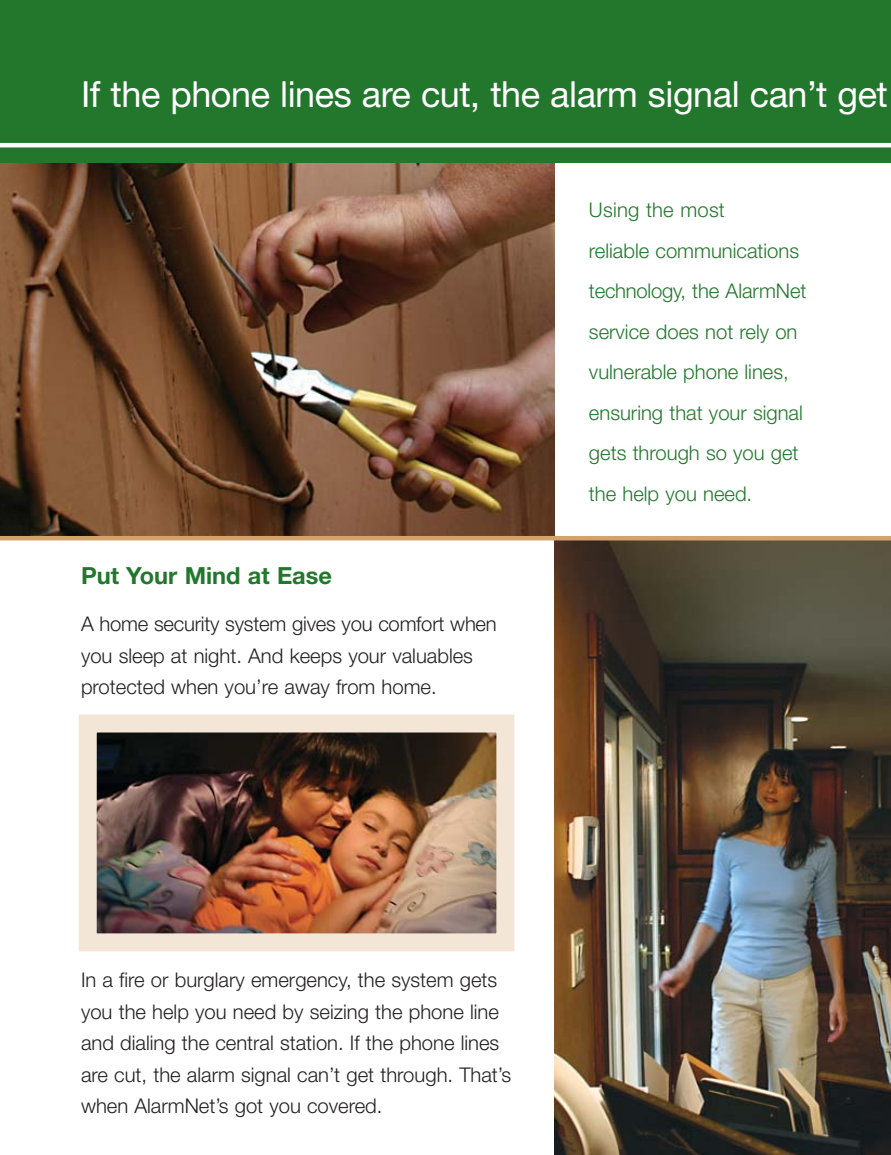
<style>
.page{position:relative;width:891px;height:1155px;background:#fff}
.page>*{position:absolute;margin:0;border:0;box-sizing:border-box;transform-origin:0 0}
.t1{font:36px "Helvetica Neue";letter-spacing:-.015em;color:#fff}
.t2{font:700 23.62px "Helvetica Neue";color:#22772d}
.t3{font:300 20.25px/31.5px "Helvetica Neue";color:#231f20}
.t4{font:300 20.25px/40.5px "Helvetica Neue";color:#22772d}
</style>
<div class="page">
<img style="left:0;top:162px;width:555px;height:374px">
<img style="left:555px;top:540px;width:336px;height:614px">
<img style="left:98px;top:733px;width:397px;height:199px">
<div style="left:79px;top:714px;width:435px;height:237px;border:18px solid #f4e6d6"></div>
<div style="left:0;top:0;width:891px;height:162px;background:#22772d"></div>
<hr style="left:0;top:143px;width:891px;height:4px;background:#fff">
<hr style="left:0;top:536px;width:891px;height:4px;background:#d4a36b">
<h1 class="t1" style="left:81px;top:81px;width:808px">If the phone lines are cut, the alarm signal can’t get</h1>
<p class="t2" style="left:81px;top:567px;width:253px">Put Your Mind at Ease</p>
<p class="t3" style="left:81px;top:610px;width:417px">A home security system gives you comfort when you sleep at night. And keeps your valuables protected when you’re away from home.</p>
<p class="t4" style="left:589px;top:191px;width:219px">Using the most<br>reliable communications technology, the AlarmNet service does not rely on vulnerable phone lines, ensuring that your signal gets through so you get the help you need.</p>
<p class="t3" style="left:81px;top:965px;width:432px">In a fire or burglary emergency, the system gets you the help you need by seizing the phone line and dialing the central station. If the phone lines are cut, the alarm signal can’t get through. That’s when AlarmNet’s got you covered.</p>
</div>
